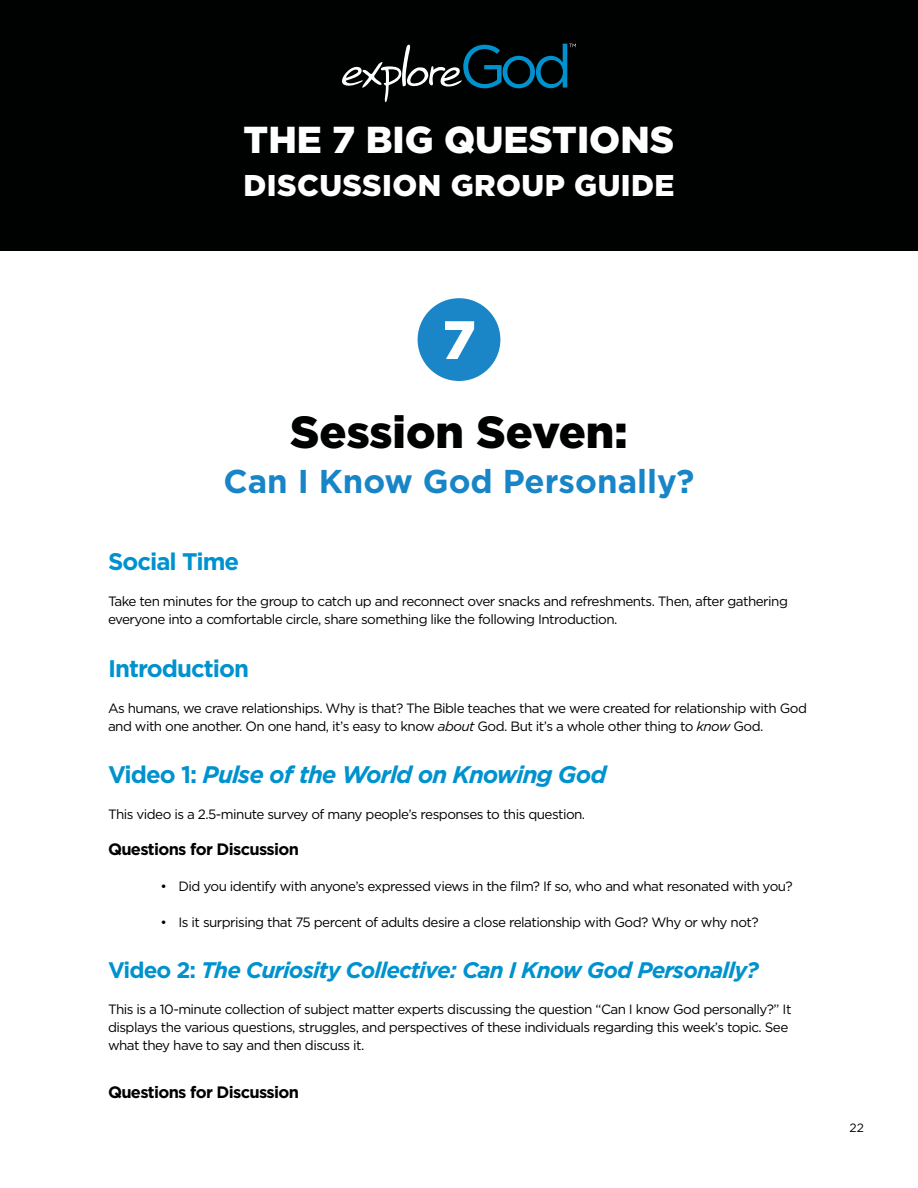
<style>
.page{position:relative;width:918px;height:1188px;background:#fff}
.page>*{position:absolute;margin:0;border:0;box-sizing:border-box;transform-origin:0 0}
.t1{font:900 54px "Gotham HTF";color:#fff}
.t2{font:900 45px "Gotham HTF";color:#000101}
.t3{font:900 37.5px "Gotham HTF";color:#fff}
.t4{font:700 33px "Gotham HTF";color:#1885c7}
.t5{font:900 30px "Gotham HTF";letter-spacing:.015em;color:#fff}
.t6{font:italic 700 24px "Gotham HTF";letter-spacing:-.04em;color:#0092ce}
.t7{font:700 24px "Gotham HTF";letter-spacing:-.04em;color:#0092ce}
.t8{font:italic 700 22.5px "Gotham HTF";letter-spacing:-.04em;color:#0092ce}
.t9{font:700 16.5px "Gotham HTF";letter-spacing:-.04em;color:#000}
.t10{font:13.5px/18px "Gotham HTF";letter-spacing:-.04em;color:#000}
.t11{font:12px "Gotham HTF";color:#000}
.s1{font-style:italic}
.s2{font-style:normal}
</style>
<div class="page">
<div style="left:0;top:0;width:918px;height:250px;background:#000101"></div>
<div style="left:418px;top:298px;width:82px;height:83px;background:#1a85c7;border-radius:50%"></div>
<svg style="left:342px;top:44px;width:234px;height:58px"></svg>
<h3 class="t3" style="left:244px;top:118px;width:432px">THE 7 BIG QUESTIONS</h3>
<h3 class="t5" style="left:243px;top:168px;width:433px">DISCUSSION GROUP GUIDE</h3>
<h1 class="t1" style="left:443px;top:309px;width:35px">7</h1>
<h2 class="t2" style="left:290px;top:406px;width:339px">Session Seven:</h2>
<h3 class="t4" style="left:223px;top:462px;width:473px">Can I Know God Personally?</h3>
<h3 class="t7" style="left:108px;top:547px;width:133px">Social Time</h3>
<p class="t10" style="left:108px;top:592px;width:681px">Take ten minutes for the group to catch up and reconnect over snacks and refreshments. Then, after gathering everyone into a comfortable circle, share something like the following Introduction.</p>
<h3 class="t7" style="left:108px;top:654px;width:142px">Introduction</h3>
<p class="t10" style="left:108px;top:699px;width:700px">As humans, we crave relationships. Why is that? The Bible teaches that we were created for relationship with God and with one another. On one hand, it’s easy to know <span class="s1">about</span> God. But it’s a whole other thing to <span class="s1">know</span> God.</p>
<h3 class="t6" style="left:108px;top:761px;width:500px"><span class="s2">Video 1:</span> Pulse of the World on Knowing God</h3>
<p class="t10" style="left:108px;top:805px;width:479px">This video is a 2.5-minute survey of many people’s responses to this question.</p>
<p class="t9" style="left:108px;top:840px;width:193px">Questions for Discussion</p>
<p class="t10" style="left:160px;top:877px;width:634px">• Did you identify with anyone’s expressed views in the film? If so, who and what resonated with you?</p>
<p class="t10" style="left:160px;top:913px;width:600px">• Is it surprising that 75 percent of adults desire a close relationship with God? Why or why not?</p>
<h3 class="t8" style="left:108px;top:957px;width:652px"><span class="s2">Video 2:</span> The Curiosity Collective: Can I Know God Personally?</h3>
<p class="t10" style="left:108px;top:1000px;width:685px">This is a 10-minute collection of subject matter experts discussing the question “Can I know God personally?” It displays the various questions, struggles, and perspectives of these individuals regarding this week’s topic. See what they have to say and then discuss it.</p>
<p class="t9" style="left:108px;top:1083px;width:193px">Questions for Discussion</p>
<p class="t11" style="left:850px;top:1121px;width:16px">22</p>
</div>
